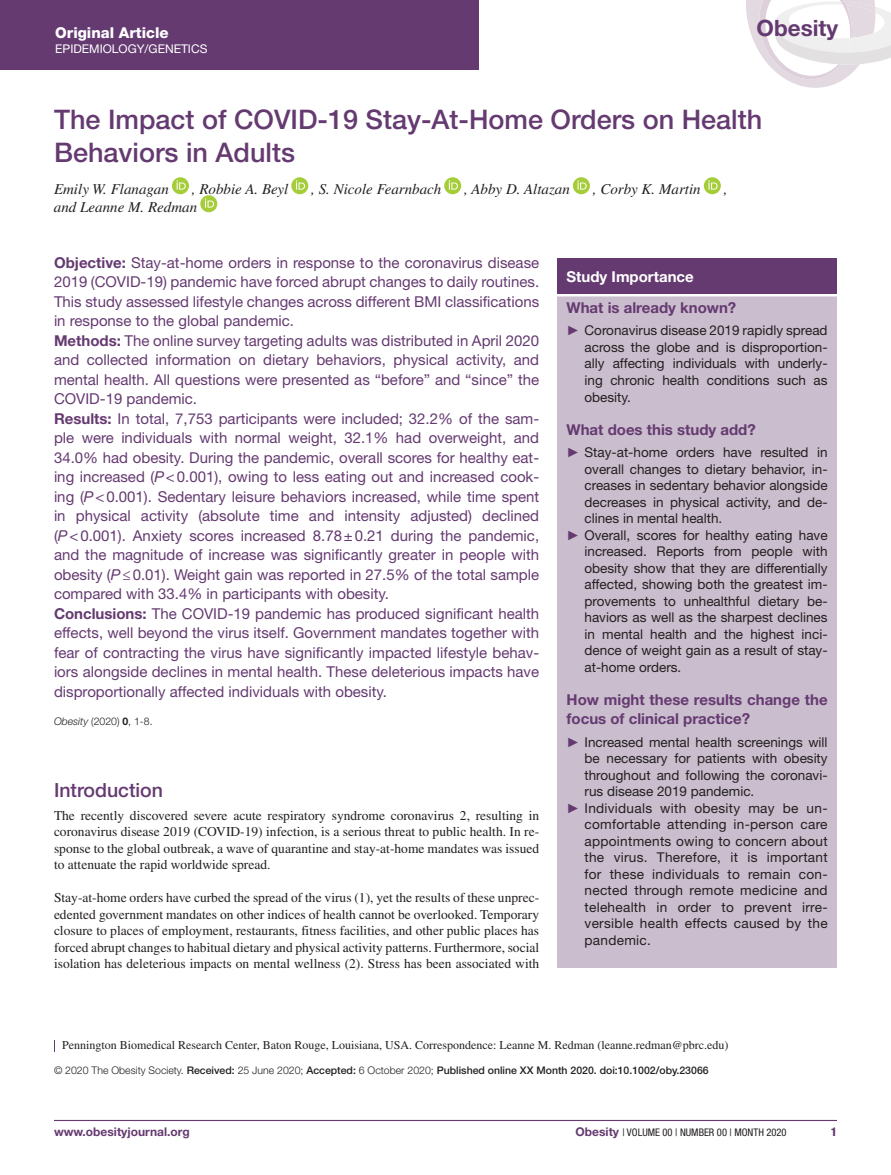
<style>
.page{position:relative;width:891px;height:1175px;background:#fff}
.page>*{position:absolute;margin:0;border:0;box-sizing:border-box;transform-origin:0 0}
.t1{font:500 27px/33px "Helvetica Neue LT Std";color:#653a71}
.t2{font:700 22.5px "Helvetica Neue";color:#653a71}
.t3{font:500 19.5px "Helvetica Neue LT Std";color:#653a71}
.t4{font:15px/19.5px "Helvetica Neue LT Std";color:#653a71}
.t5{font:700 15px/19.5px "Helvetica Neue LT Std";color:#653a71}
.t6{font:italic 15px "Times LT Std";color:#231f20}
.t7{font:800 15px "Helvetica Neue LT Std";color:#fff}
.t8{font:700 15px "Helvetica Neue LT Std";color:#fff}
.t9{font:13.5px/16.5px "Helvetica Neue LT Std";color:#231f20;text-align:justify}
.t10{font:13.5px/16.5px "Times LT Std";color:#231f20;text-align:justify}
.t11{font:13.5px "Helvetica Neue LT Std";letter-spacing:.02em;color:#231f20}
.t12{font:12px "Times LT Std";color:#231f20}
.t13{font:700 12px "Helvetica Neue LT Std";color:#653a71}
.t14{font:12px "Helvetica Neue LT Std";color:#fff}
.t15{font:800 condensed 12px "Helvetica Neue LT Std";color:#653a71}
.t16{font:500 10.5px "Helvetica Neue LT Std";color:#231f20}
.t17{font:condensed 10.5px "Helvetica Neue LT Std";color:#231f20}
.t18{font:300 10.5px "Helvetica Neue LT Std";color:#231f20}
.s1{font-weight:700}
.s2{font-style:italic}
.s3{font-family:"Times New Roman PSMT unicode";color:#653a71}
.s4{font-weight:300}
.s5{font-weight:700;font-stretch:normal;font-size:12px;color:#653a71}
</style>
<div class="page">
<hr style="left:54px;top:1119px;width:783px;height:2px;background:#653a71">
<div style="left:0;top:0;width:478px;height:69px;background:#653a71"></div>
<svg style="left:746px;top:0;width:145px;height:88px"></svg>
<div style="left:172px;top:177px;width:17px;height:17px;background:#a5cd39;border-radius:50%"></div>
<svg style="left:176px;top:180px;width:10px;height:10px"></svg>
<div style="left:291px;top:177px;width:17px;height:17px;background:#a5cd39;border-radius:50%"></div>
<svg style="left:296px;top:180px;width:9px;height:10px"></svg>
<svg style="left:444px;top:177px;width:17px;height:17px"></svg>
<svg style="left:449px;top:180px;width:9px;height:10px"></svg>
<div style="left:573px;top:177px;width:17px;height:17px;background:#a5cd39;border-radius:50%"></div>
<svg style="left:577px;top:180px;width:10px;height:10px"></svg>
<div style="left:704px;top:177px;width:17px;height:17px;background:#a5cd39;border-radius:50%"></div>
<svg style="left:708px;top:180px;width:10px;height:10px"></svg>
<div style="left:200px;top:195px;width:17px;height:17px;background:#a5cd39;border-radius:50%"></div>
<svg style="left:205px;top:198px;width:9px;height:10px"></svg>
<svg style="left:54px;top:1040px;width:1px;height:12px"></svg>
<div style="left:557px;top:258px;width:280px;height:710px;background:#cabdcd"></div>
<div style="left:557px;top:258px;width:280px;height:36px;background:#653a71"></div>
<hr style="left:557px;top:294px;width:280px;height:2px;background:#fff">
<p class="t7" style="left:55px;top:23px;width:115px">Original Article</p>
<p class="t14" style="left:55px;top:41px;width:154px">EPIDEMIOLOGY/GENETICS</p>
<h2 class="t2" style="left:757px;top:14px;width:83px">Obesity</h2>
<h1 class="t1" style="left:54px;top:103px;width:710px">The Impact of COVID-19 Stay-At-Home Orders on Health<br>Behaviors in Adults</h1>
<p class="t6" style="left:54px;top:181px;width:116px">Emily W. Flanagan</p>
<p class="t6" style="left:192px;top:181px;width:98px">, Robbie A. Beyl</p>
<p class="t6" style="left:311px;top:181px;width:131px">, S. Nicole Fearnbach</p>
<p class="t6" style="left:464px;top:181px;width:107px">, Abby D. Altazan</p>
<p class="t6" style="left:593px;top:181px;width:109px">, Corby K. Martin</p>
<p class="t6" style="left:724px;top:181px;width:5px">,</p>
<p class="t6" style="left:54px;top:199px;width:145px">and Leanne M. Redman</p>
<p class="t4" style="left:54px;top:252px;width:487px"><span class="s1">Objective:</span> Stay-at-home orders in response to the coronavirus disease 2019 (COVID-19) pandemic have forced abrupt changes to daily routines.<br>This study assessed lifestyle changes across different BMI classifications in response to the global pandemic.<br><span class="s1">Methods:</span> The online survey targeting adults was distributed in April 2020 and collected information on dietary behaviors, physical activity, and mental health. All questions were presented as “before” and “since” the COVID-19 pandemic.<br><span class="s1">Results:</span> In total, 7,753 participants were included; 32.2% of the sam&shy;ple were individuals with normal weight, 32.1% had overweight, and 34.0% had obesity. During the pandemic, overall scores for healthy eat&shy;ing increased (<span class="s2">P</span>&lt;0.001), owing to less eating out and increased cook&shy;ing (<span class="s2">P</span>&lt;0.001). Sedentary leisure behaviors increased, while time spent in physical activity (absolute time and intensity adjusted) declined (<span class="s2">P</span>&lt;0.001). Anxiety scores increased 8.78±0.21 during the pandemic, and the magnitude of increase was significantly greater in people with obesity (<span class="s2">P</span>≤0.01). Weight gain was reported in 27.5% of the total sample compared with 33.4% in participants with obesity.<br><span class="s1">Conclusions:</span> The COVID-19 pandemic has produced significant health effects, well beyond the virus itself. Government mandates together with fear of contracting the virus have significantly impacted lifestyle behav&shy;iors alongside declines in mental health. These deleterious impacts have disproportionally affected individuals with obesity.</p>
<p class="t18" style="left:54px;top:715px;width:100px"><span class="s2">Obesity</span> (2020) <span class="s1">0</span>, 1-8.</p>
<h3 class="t3" style="left:54px;top:778px;width:111px">Introduction</h3>
<p class="t10" style="left:54px;top:807px;width:487px">The recently discovered severe acute respiratory syndrome coronavirus 2, resulting in coronavirus disease 2019 (COVID-19) infection, is a serious threat to public health. In re&shy;sponse to the global outbreak, a wave of quarantine and stay-at-home mandates was issued to attenuate the rapid worldwide spread.</p>
<p class="t10" style="left:54px;top:889px;width:487px">Stay-at-home orders have curbed the spread of the virus (1), yet the results of these unprec&shy;edented government mandates on other indices of health cannot be overlooked. Temporary closure to places of employment, restaurants, fitness facilities, and other public places has forced abrupt changes to habitual dietary and physical activity patterns. Furthermore, social isolation has deleterious impacts on mental wellness (2). Stress has been associated with</p>
<p class="t8" style="left:567px;top:267px;width:129px">Study Importance</p>
<p class="t5" style="left:567px;top:297px;width:171px">What is already known?</p>
<p class="t9" style="left:585px;top:322px;width:245px;text-indent:-18px"><span class="s3">►</span> Coronavirus disease 2019 rapidly spread across the globe and is disproportion&shy;ally affecting individuals with underly&shy;ing chronic health conditions such as obesity.</p>
<p class="t5" style="left:567px;top:419px;width:191px">What does this study add?</p>
<p class="t9" style="left:567px;top:444px;width:263px"><span class="s3">►</span> Stay-at-home orders have resulted in</p>
<p class="t9" style="left:585px;top:460px;width:245px">overall changes to dietary behavior, in-</p>
<p class="t9" style="left:585px;top:477px;width:245px">creases in sedentary behavior alongside</p>
<p class="t9" style="left:585px;top:493px;width:245px">decreases in physical activity, and de-</p>
<p class="t9" style="left:585px;top:510px;width:139px">clines in mental health.</p>
<p class="t9" style="left:567px;top:526px;width:263px"><span class="s3">►</span> Overall, scores for healthy eating have</p>
<p class="t9" style="left:585px;top:543px;width:245px">increased. Reports from people with</p>
<p class="t9" style="left:585px;top:559px;width:245px">obesity show that they are differentially</p>
<p class="t9" style="left:585px;top:576px;width:245px">affected, showing both the greatest im-</p>
<p class="t9" style="left:585px;top:592px;width:245px">provements to unhealthful dietary be-</p>
<p class="t9" style="left:585px;top:609px;width:245px">haviors as well as the sharpest declines</p>
<p class="t9" style="left:585px;top:625px;width:245px">in mental health and the highest inci-</p>
<p class="t9" style="left:585px;top:642px;width:245px">dence of weight gain as a result of stay-</p>
<p class="t9" style="left:585px;top:658px;width:98px">at-home orders.</p>
<p class="t5" style="left:567px;top:689px;width:263px">How might these results change the focus of clinical practice?</p>
<p class="t9" style="left:567px;top:733px;width:263px"><span class="s3">►</span> Increased mental health screenings will</p>
<p class="t9" style="left:585px;top:750px;width:245px">be necessary for patients with obesity</p>
<p class="t9" style="left:585px;top:766px;width:245px">throughout and following the coronavi-</p>
<p class="t9" style="left:585px;top:783px;width:171px">rus disease 2019 pandemic.</p>
<p class="t11" style="left:567px;top:799px;width:263px"><span class="s3">►</span> Individuals with obesity may be un-</p>
<p class="t11" style="left:585px;top:816px;width:245px">comfortable attending in-person care</p>
<p class="t11" style="left:585px;top:832px;width:245px">appointments owing to concern about</p>
<p class="t11" style="left:585px;top:849px;width:245px">the virus. Therefore, it is important</p>
<p class="t11" style="left:585px;top:865px;width:245px">for these individuals to remain con-</p>
<p class="t11" style="left:585px;top:882px;width:245px">nected through remote medicine and</p>
<p class="t11" style="left:585px;top:898px;width:245px">telehealth in order to prevent irre-</p>
<p class="t11" style="left:585px;top:915px;width:245px">versible health effects caused by the</p>
<p class="t11" style="left:585px;top:931px;width:68px">pandemic.</p>
<p class="t12" style="left:62px;top:1038px;width:668px">Pennington Biomedical Research Center, Baton Rouge, Louisiana, USA. Correspondence: Leanne M. Redman (leanne.redman@pbrc.edu)</p>
<p class="t16" style="left:54px;top:1064px;width:656px"><span class="s4">© 2020 The Obesity Society.</span> Received: <span class="s4">25 June 2020;</span> Accepted: <span class="s4">6 October 2020;</span> Published online XX Month 2020. doi:10.1002/oby.23066</p>
<p class="t13" style="left:54px;top:1124px;width:137px">www.obesityjournal.org</p>
<p class="t17" style="left:576px;top:1126px;width:213px"><span class="s5">Obesity</span> | VOLUME 00 | NUMBER 00 | MONTH 2020</p>
<p class="t15" style="left:831px;top:1124px;width:8px">1</p>
</div>
